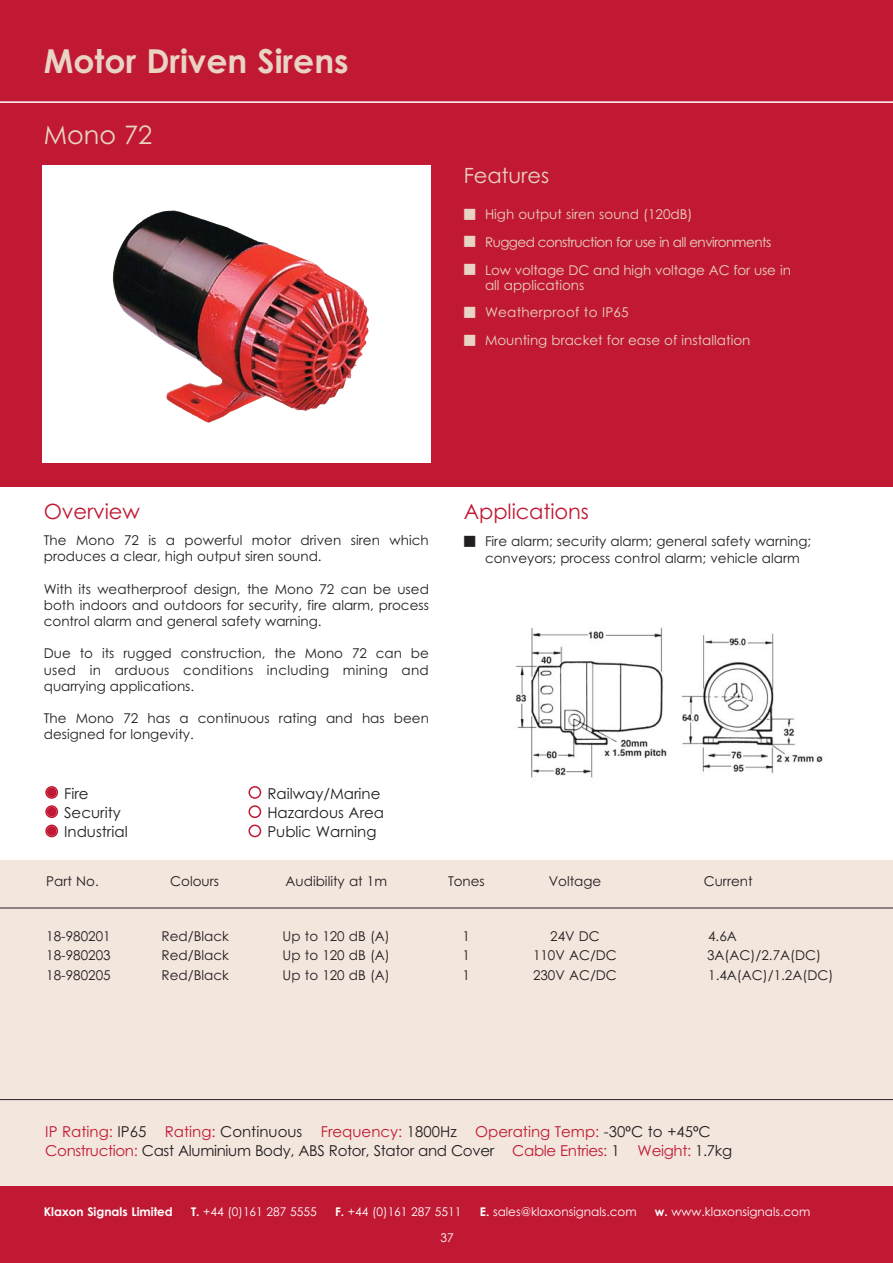
<style>
.page{position:relative;width:893px;height:1263px;background:#fff}
.page>*{position:absolute;margin:0;border:0;box-sizing:border-box;transform-origin:0 0}
.t1{font:700 33px "Century Gothic";color:#e8d3c4}
.t2{font:25.5px "Century Gothic";color:#e8d3c4}
.t3{font:21px "Century Gothic";letter-spacing:-.005em;color:#c11933}
.t4{font:21px "Century Gothic";letter-spacing:-.005em;color:#e8d3c4}
.t5{font:15px/19.5px "Century Gothic";letter-spacing:-.02em;color:#231f20}
.t6{font:15px/19.2px "Century Gothic";color:#231f20}
.t7{font:13.5px/16.2px "Century Gothic";color:#231f20}
.t8{font:13.5px/15px "Century Gothic";color:#e8d3c4}
.t9{font:13.5px "Century Gothic";letter-spacing:-.04em;color:#e8d3c4}
.t10{font:12px "Century Gothic";color:#fff}
.t11{font:700 12px "Century Gothic";color:#fff}
.s1{color:#c11933}
.s2{font-family:"Arial"}
.s3{font-weight:700}
</style>
<div class="page">
<div style="left:0;top:861px;width:892px;height:327px;background:#f3e6dd"></div>
<div style="left:0;top:0;width:892px;height:486px;background:#c11933"></div>
<svg style="left:42px;top:166px;width:388px;height:297px;background:#e5d8d9"></svg>
<hr style="left:0;top:101px;width:892px;height:2px;background:#fff">
<div style="left:0;top:1186px;width:892px;height:77px;background:#c11933"></div>
<img style="left:166px;top:316px;width:203px;height:107px">
<svg style="left:248px;top:825px;width:13px;height:12px"></svg>
<svg style="left:248px;top:805px;width:13px;height:13px"></svg>
<svg style="left:45px;top:825px;width:13px;height:12px"></svg>
<svg style="left:45px;top:805px;width:13px;height:13px"></svg>
<svg style="left:45px;top:786px;width:13px;height:13px"></svg>
<svg style="left:248px;top:786px;width:13px;height:13px"></svg>
<img style="left:515px;top:627px;width:308px;height:151px">
<hr style="left:0;top:908px;width:892px;height:1px;background:#231f20">
<hr style="left:0;top:1099px;width:892px;height:1px;background:#231f20">
<p class="t1" style="left:44px;top:49px;width:306px">Motor Driven Sirens</p>
<p class="t2" style="left:44px;top:125px;width:110px">Mono 72</p>
<p class="t4" style="left:464px;top:167px;width:87px">Features</p>
<p class="t8" style="left:464px;top:208px;width:230px">■ High output siren sound (120dB)</p>
<p class="t9" style="left:464px;top:237px;width:309px">■ Rugged construction for use in all environments</p>
<p class="t8" style="left:485px;top:264px;width:307px;text-indent:-21px">■ Low voltage DC and high voltage AC for use in all applications</p>
<p class="t8" style="left:464px;top:306px;width:166px">■ Weatherproof to IP65</p>
<p class="t8" style="left:464px;top:334px;width:288px">■ Mounting bracket for ease of installation</p>
<p class="t3" style="left:44px;top:504px;width:97px">Overview</p>
<p class="t7" style="left:44px;top:533px;width:387px">The Mono 72 is a powerful motor driven siren which produces a clear, high output siren sound.</p>
<p class="t7" style="left:44px;top:582px;width:387px;text-align:justify">With its weatherproof design, the Mono 72 can be used both indoors and outdoors for security, fire alarm, process control alarm and general safety warning.</p>
<p class="t7" style="left:44px;top:647px;width:387px;text-align:justify">Due to its rugged construction, the Mono 72 can be used in arduous conditions including mining and quarrying applications.</p>
<p class="t7" style="left:44px;top:712px;width:387px">The Mono 72 has a continuous rating and has been designed for longevity.</p>
<p class="t6" style="left:64px;top:785px;width:65px">Fire<br>Security<br>Industrial</p>
<p class="t6" style="left:267px;top:785px;width:118px">Railway/Marine<br>Hazardous Area<br>Public Warning</p>
<p class="t3" style="left:464px;top:504px;width:127px">Applications</p>
<p class="t7" style="left:485px;top:535px;width:328px;text-indent:-21px">■ Fire alarm; security alarm; general safety warning; conveyors; process control alarm; vehicle alarm</p>
<p class="t7" style="left:46px;top:874px;width:54px">Part No.</p>
<p class="t7" style="left:170px;top:874px;width:50px">Colours</p>
<p class="t7" style="left:286px;top:874px;width:103px">Audibility at 1m</p>
<p class="t7" style="left:448px;top:874px;width:38px">Tones</p>
<p class="t7" style="left:549px;top:874px;width:54px">Voltage</p>
<p class="t7" style="left:704px;top:874px;width:50px">Current</p>
<p class="t7" style="left:46px;top:929px;width:66px">18-980201</p>
<p class="t7" style="left:162px;top:929px;width:69px">Red/Black</p>
<p class="t7" style="left:283px;top:929px;width:109px">Up to 120 dB (A)</p>
<p class="t7" style="left:463px;top:929px;width:9px">1</p>
<p class="t7" style="left:550px;top:929px;width:51px">24V DC</p>
<p class="t7" style="left:708px;top:929px;width:30px">4.6A</p>
<p class="t7" style="left:46px;top:949px;width:66px">18-980203</p>
<p class="t7" style="left:162px;top:949px;width:69px">Red/Black</p>
<p class="t7" style="left:283px;top:949px;width:109px">Up to 120 dB (A)</p>
<p class="t7" style="left:463px;top:949px;width:9px">1</p>
<p class="t7" style="left:533px;top:949px;width:85px">110V AC/DC</p>
<p class="t7" style="left:707px;top:949px;width:115px">3A(AC)/2.7A(DC)</p>
<p class="t7" style="left:46px;top:968px;width:66px">18-980205</p>
<p class="t7" style="left:162px;top:968px;width:69px">Red/Black</p>
<p class="t7" style="left:283px;top:968px;width:109px">Up to 120 dB (A)</p>
<p class="t7" style="left:463px;top:968px;width:9px">1</p>
<p class="t7" style="left:533px;top:968px;width:85px">230V AC/DC</p>
<p class="t7" style="left:708px;top:968px;width:127px">1.4A(AC)/1.2A(DC)</p>
<p class="t5" style="left:45px;top:1123px;width:688px"><span class="s1">IP Rating:</span> IP65 <span class="s1">Rating:</span> Continuous <span class="s1">Frequency:</span> 1800Hz <span class="s1">Operating Temp:</span> -30<span class="s2">º</span>C to +45<span class="s2">º</span>C<br><span class="s1">Construction:</span> Cast Aluminium Body, ABS Rotor, Stator and Cover <span class="s1">Cable Entries:</span> 1 <span class="s1">Weight:</span> 1.7kg</p>
<p class="t11" style="left:44px;top:1207px;width:131px">Klaxon Signals Limited</p>
<p class="t10" style="left:191px;top:1207px;width:127px"><span class="s3">T.</span> +44 (0)161 287 5555</p>
<p class="t10" style="left:335px;top:1207px;width:128px"><span class="s3">F.</span> +44 (0)161 287 5511</p>
<p class="t10" style="left:480px;top:1207px;width:158px"><span class="s3">E.</span> sales@klaxonsignals.com</p>
<p class="t10" style="left:655px;top:1207px;width:157px"><span class="s3">w.</span> www.klaxonsignals.com</p>
<p class="t10" style="left:440px;top:1233px;width:15px">37</p>
</div>
